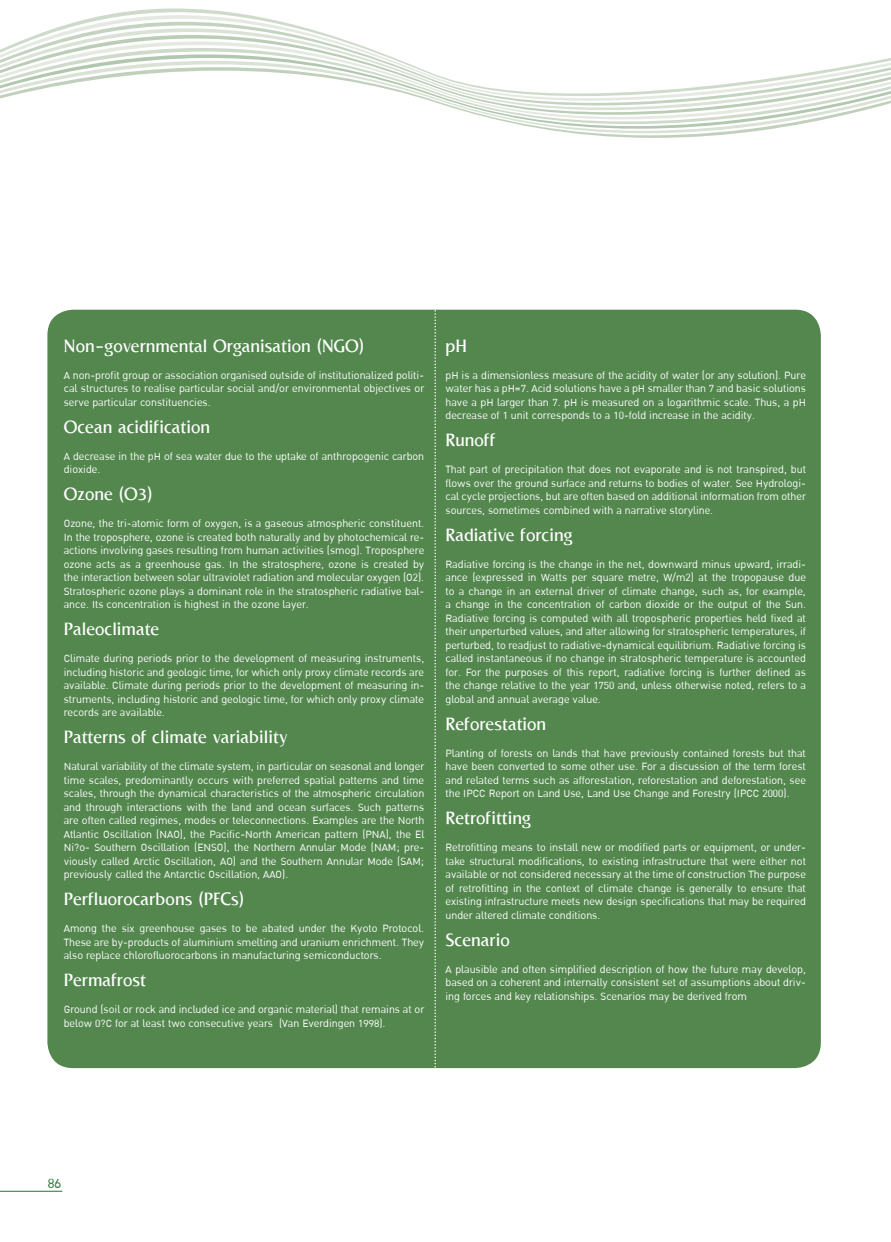
<style>
.page{position:relative;width:891px;height:1242px;background:#fff}
.page>*{position:absolute;margin:0;border:0;box-sizing:border-box;transform-origin:0 0}
.t1{font:22.5px "DB Sharp X";color:#fff}
.t2{font:18px "DB Ozone X";color:#257334}
.t3{font:14.25px/13.5px "DB Ozone X";color:#fff;text-align:justify}
</style>
<div class="page">
<svg style="left:107px;top:9px;width:140px;height:6px"></svg>
<svg style="left:76px;top:15px;width:206px;height:7px"></svg>
<svg style="left:56px;top:22px;width:249px;height:6px"></svg>
<svg style="left:37px;top:28px;width:292px;height:7px"></svg>
<svg style="left:21px;top:35px;width:326px;height:6px"></svg>
<svg style="left:5px;top:41px;width:363px;height:7px"></svg>
<svg style="left:0;top:48px;width:383px;height:6px"></svg>
<svg style="left:0;top:54px;width:890px;height:7px"></svg>
<svg style="left:0;top:61px;width:890px;height:6px"></svg>
<svg style="left:0;top:67px;width:890px;height:71px"></svg>
<hr style="left:0;top:1191px;width:62px;height:1px;background:#257334">
<svg style="left:890px;top:58px;width:1px;height:46px"></svg>
<div style="left:47px;top:310px;width:774px;height:758px;background:#53874e;border-radius:26px"></div>
<svg style="left:434px;top:309px;width:2px;height:760px"></svg>
<h1 class="t1" style="left:64px;top:333px;width:302px">Non-governmental Organisation (NGO)</h1>
<p class="t3" style="left:64px;top:369px;width:362px">A non-profit group or association organised outside of institutionalized politi&shy;cal structures to realise particular social and/or environmental objectives or serve particular constituencies.</p>
<h1 class="t1" style="left:64px;top:414px;width:148px">Ocean acidification</h1>
<p class="t3" style="left:64px;top:450px;width:362px">A decrease in the pH of sea water due to the uptake of anthropogenic carbon dioxide.</p>
<h1 class="t1" style="left:64px;top:481px;width:91px">Ozone (O3)</h1>
<p class="t3" style="left:64px;top:517px;width:362px">Ozone, the tri-atomic form of oxygen, is a gaseous atmospheric constituent.<br>In the troposphere, ozone is created both naturally and by photochemical re&shy;actions involving gases resulting from human activities (smog). Troposphere ozone acts as a greenhouse gas. In the stratosphere, ozone is created by the interaction between solar ultraviolet radiation and molecular oxygen (O2).<br>Stratospheric ozone plays a dominant role in the stratospheric radiative bal&shy;ance. Its concentration is highest in the ozone layer.</p>
<h1 class="t1" style="left:64px;top:616px;width:97px">Paleoclimate</h1>
<p class="t3" style="left:64px;top:652px;width:362px">Climate during periods prior to the development of measuring instruments, including historic and geologic time, for which only proxy climate records are available. Climate during periods prior to the development of measuring in&shy;struments, including historic and geologic time, for which only proxy climate records are available.</p>
<h1 class="t1" style="left:64px;top:724px;width:225px">Patterns of climate variability</h1>
<p class="t3" style="left:64px;top:760px;width:362px">Natural variability of the climate system, in particular on seasonal and longer time scales, predominantly occurs with preferred spatial patterns and time scales, through the dynamical characteristics of the atmospheric circulation and through interactions with the land and ocean surfaces. Such patterns are often called regimes, modes or teleconnections. Examples are the North Atlantic Oscillation (NAO), the Pacific-North American pattern (PNA), the El Ni?o- Southern Oscillation (ENSO), the Northern Annular Mode (NAM; pre&shy;viously called Arctic Oscillation, AO) and the Southern Annular Mode (SAM; previously called the Antarctic Oscillation, AAO).</p>
<h1 class="t1" style="left:64px;top:886px;width:182px">Perfluorocarbons (PFCs)</h1>
<p class="t3" style="left:64px;top:922px;width:362px">Among the six greenhouse gases to be abated under the Kyoto Protocol.<br>These are by-products of aluminium smelting and uranium enrichment. They also replace chlorofluorocarbons in manufacturing semiconductors.</p>
<h1 class="t1" style="left:64px;top:967px;width:84px">Permafrost</h1>
<p class="t3" style="left:64px;top:1003px;width:362px">Ground (soil or rock and included ice and organic material) that remains at or below 0?C for at least two consecutive years (Van Everdingen 1 998).</p>
<h1 class="t1" style="left:446px;top:333px;width:23px">pH</h1>
<p class="t3" style="left:446px;top:369px;width:362px">pH is a dimensionless measure of the acidity of water (or any solution). Pure water has a pH=7. Acid solutions have a pH smaller than 7 and basic solutions have a pH larger than 7. pH is measured on a logarithmic scale. Thus, a pH decrease of 1 unit corresponds to a 1 0-fold increase in the acidity.</p>
<h1 class="t1" style="left:446px;top:427px;width:52px">Runoff</h1>
<p class="t3" style="left:446px;top:463px;width:362px">That part of precipitation that does not evaporate and is not transpired, but flows over the ground surface and returns to bodies of water. See Hydrologi&shy;cal cycle projections, but are often based on additional information from other sources, sometimes combined with a narrative storyline.</p>
<h1 class="t1" style="left:446px;top:522px;width:129px">Radiative forcing</h1>
<p class="t3" style="left:446px;top:558px;width:362px">Radiative forcing is the change in the net, downward minus upward, irradi&shy;ance (expressed in Watts per square metre, W/m2) at the tropopause due to a change in an external driver of climate change, such as, for example, a change in the concentration of carbon dioxide or the output of the Sun.<br>Radiative forcing is computed with all tropospheric properties held fixed at their unperturbed values, and after allowing for stratospheric temperatures, if perturbed, to readjust to radiative-dynamical equilibrium. Radiative forcing is called instantaneous if no change in stratospheric temperature is accounted for. For the purposes of this report, radiative forcing is further defined as the change relative to the year 1 750 and, unless otherwise noted, refers to a global and annual average value.</p>
<h1 class="t1" style="left:446px;top:711px;width:102px">Reforestation</h1>
<p class="t3" style="left:446px;top:747px;width:362px">Planting of forests on lands that have previously contained forests but that have been converted to some other use. For a discussion of the term forest and related terms such as afforestation, reforestation and deforestation, see the IPCC Report on Land Use, Land Use Change and Forestry (IPCC 2000).</p>
<h1 class="t1" style="left:446px;top:805px;width:87px">Retrofitting</h1>
<p class="t3" style="left:446px;top:841px;width:362px">Retrofitting means to install new or modified parts or equipment, or under&shy;take structural modifications, to existing infrastructure that were either not available or not considered necessary at the time of construction The purpose of retrofitting in the context of climate change is generally to ensure that existing infrastructure meets new design specifications that may be required under altered climate conditions.</p>
<h1 class="t1" style="left:446px;top:927px;width:66px">Scenario</h1>
<p class="t3" style="left:446px;top:963px;width:362px">A plausible and often simplified description of how the future may develop, based on a coherent and internally consistent set of assumptions about driv&shy;ing forces and key relationships. Scenarios may be derived from</p>
<p class="t2" style="left:48px;top:1174px;width:15px">86</p>
</div>
